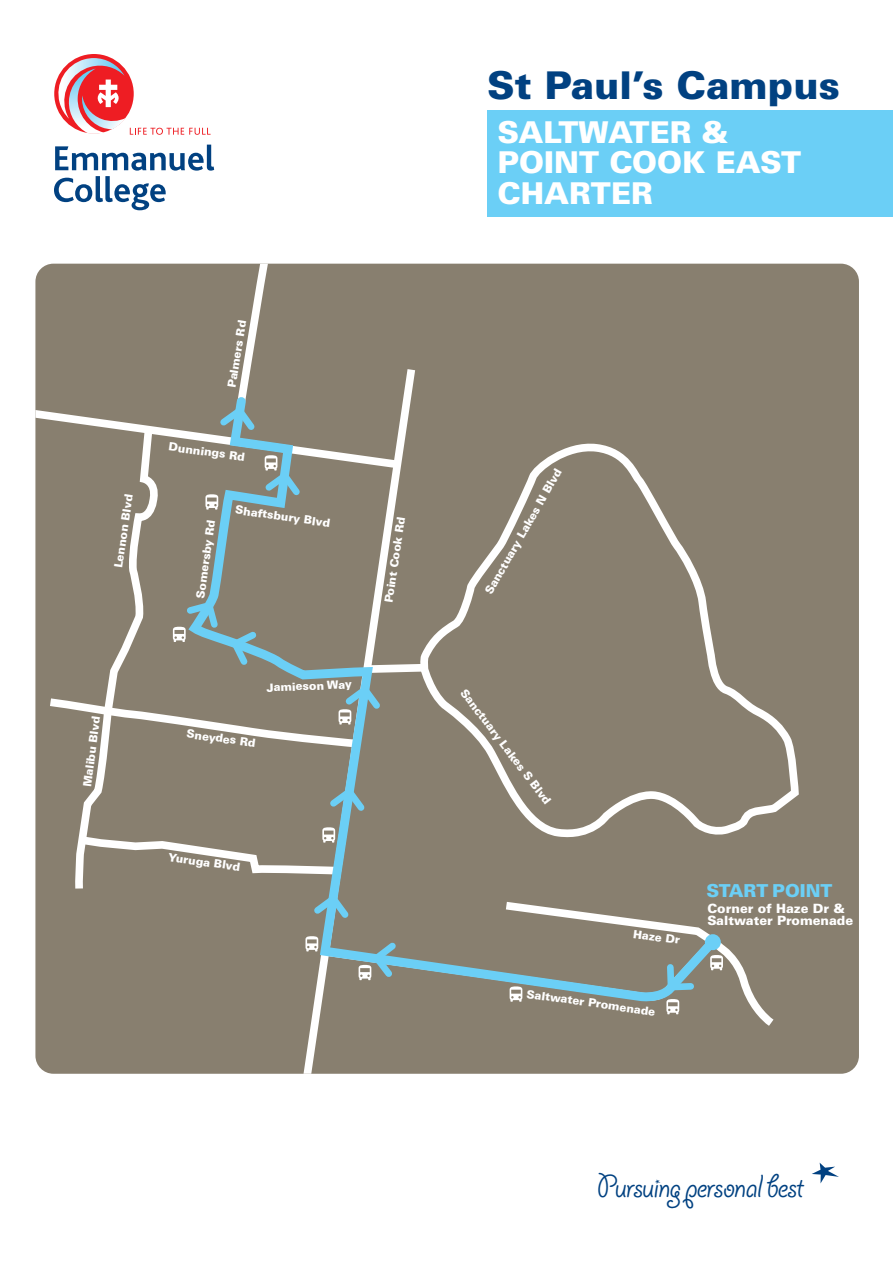
<style>
.page{position:relative;width:893px;height:1263px;background:#fff}
.page>*{position:absolute;margin:0;border:0;box-sizing:border-box;transform-origin:0 0}
.t1{font:900 38.25px "Univers LT Std";color:#014181}
.body{font:36px "Giddyup Std";letter-spacing:-.03em;color:#014181}
.t2{font:900 30.15px/30.2px "Univers LT Std";color:#fff}
.t3{font:900 17.85px "Univers LT Std";color:#6bcff6}
.t4{font:900 12.75px/12.8px "Univers LT Std";color:#fff}
.t5{font:900 11.4px "Univers LT Std";color:#fff}
</style>
<div class="page">
<div style="left:35px;top:264px;width:824px;height:810px;background:#887f6f"></div>
<svg style="left:298px;top:1033px;width:122px;height:41px"></svg>
<svg style="left:782px;top:444px;width:21px;height:393px"></svg>
<div style="left:35px;top:264px;width:747px;height:769px;background:#887f6f"></div>
<svg style="left:186px;top:391px;width:539px;height:620px"></svg>
<svg style="left:54px;top:145px;width:160px;height:65px"></svg>
<svg style="left:130px;top:128px;width:81px;height:7px"></svg>
<div style="left:54px;top:54px;width:80px;height:79px;background:#ee1d23;border-radius:50%"></div>
<img style="left:57px;top:58px;width:67px;height:61px">
<img style="left:68px;top:69px;width:36px;height:65px">
<img style="left:81px;top:95px;width:45px;height:34px">
<svg style="left:94px;top:80px;width:30px;height:28px"></svg>
<div style="left:487px;top:110px;width:406px;height:107px;background:#6bcff6"></div>
<svg style="left:812px;top:1162px;width:27px;height:21px"></svg>
<p class="t5" style="left:111px;top:567px;width:76px;rotate:-82deg">Lennon Blvd</p>
<p class="t5" style="left:80px;top:786px;width:73px;rotate:-83deg">Malibu Blvd</p>
<p class="t5" style="left:225px;top:386px;width:69px;rotate:-81deg">Palmers Rd</p>
<p class="t5" style="left:170px;top:439px;width:79px;rotate:8deg">Dunnings Rd</p>
<p class="t5" style="left:193px;top:597px;width:81px;rotate:-82deg">Somersby Rd</p>
<p class="t5" style="left:236px;top:502px;width:97px;rotate:8deg">Shaftsbury Blvd</p>
<p class="t5" style="left:267px;top:680px;width:87px;rotate:-2deg">Jamieson Way</p>
<p class="t5" style="left:188px;top:726px;width:71px;rotate:8deg">Sneydes Rd</p>
<p class="t5" style="left:382px;top:602px;width:88px;rotate:-82deg">Point Cook Rd</p>
<p class="t5" style="left:169px;top:849px;width:74px;rotate:8deg">Yuruga Blvd</p>
<p class="t1" style="left:487px;top:61px;width:354px">St Paul’s Campus</p>
<p class="t2" style="left:497px;top:117px;width:305px">SALTWATER &amp;<br>POINT COOK EAST<br>CHARTER</p>
<p class="t5" style="left:481px;top:590px;width:144px;rotate:-60deg">Sanctuary Lakes N Blvd</p>
<p class="t5" style="left:469px;top:686px;width:143px;rotate:53deg">Sanctuary Lakes S Blvd</p>
<p class="t5" style="left:634px;top:926px;width:49px;rotate:8deg">Haze Dr</p>
<p class="t5" style="left:528px;top:986px;width:131px;rotate:8deg">Saltwater Promenade</p>
<p class="t3" style="left:706px;top:879px;width:128px">START POINT</p>
<p class="t4" style="left:707px;top:901px;width:147px">Corner of Haze Dr &amp;<br>Saltwater Promenade</p>
<p class="body" style="left:597px;top:1167px;width:208px">Pursuing personal best</p>
</div>
